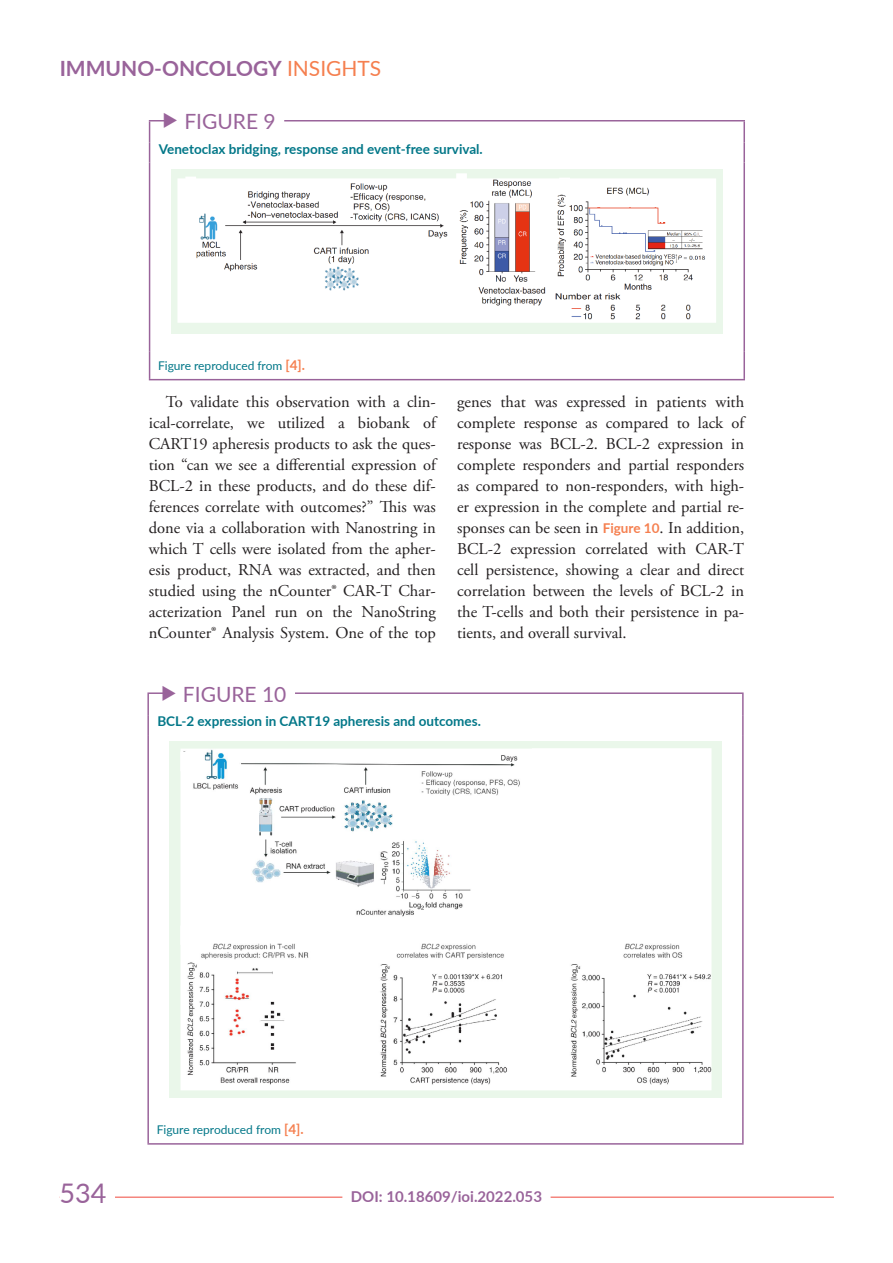
<style>
.page{position:relative;width:893px;height:1263px;background:#fff}
.page>*{position:absolute;margin:0;border:0;box-sizing:border-box;transform-origin:0 0}
.t1{font:27px "Lato";color:#99639a}
.t2{font:700 21px "Lato";color:#99639a}
.t3{font:21px "Lato";color:#99639a}
.body{font:16.5px/21px "Adobe Garamond Pro";color:#231f20;text-align:justify}
.t4{font:700 15px "Lato";color:#99639a}
.figuretitle{font:700 13.5px "Lato";color:#027788}
.figurefootnote{font:12px "Lato";color:#027788}
.s1{font-weight:400;color:#f57f4f}
.s2{font-weight:700;font-size:13.5px;color:#f57f4f}
.s3{font-family:"Lato";font-weight:700;font-size:13.5px;color:#f57f4f}
</style>
<div class="page">
<hr style="left:60px;top:1196px;width:774px;height:2px;background:#f05348">
<div style="left:60px;top:1191px;width:55px;height:12px;background:#fff"></div>
<div style="left:342px;top:1185px;width:209px;height:17px;background:#fff"></div>
<hr style="left:147px;top:692px;width:597px;height:2px;background:#99639a">
<hr style="left:147px;top:694px;width:2px;height:21px;background:#99639a">
<hr style="left:742px;top:694px;width:2px;height:21px;background:#99639a">
<hr style="left:147px;top:715px;width:2px;height:20px;background:#99639a">
<hr style="left:742px;top:715px;width:2px;height:20px;background:#99639a">
<hr style="left:147px;top:735px;width:2px;height:381px;background:#99639a">
<hr style="left:742px;top:735px;width:2px;height:381px;background:#99639a">
<hr style="left:147px;top:1116px;width:2px;height:27px;background:#99639a">
<hr style="left:742px;top:1116px;width:2px;height:27px;background:#99639a">
<hr style="left:147px;top:1143px;width:597px;height:1px;background:#99639a">
<div style="left:170px;top:681px;width:125px;height:26px;background:#fff"></div>
<img style="left:169px;top:742px;width:553px;height:355px">
<hr style="left:149px;top:120px;width:596px;height:1px;background:#99639a">
<hr style="left:743px;top:121px;width:2px;height:22px;background:#99639a">
<svg style="left:149px;top:121px;width:1px;height:42px"></svg>
<hr style="left:743px;top:143px;width:2px;height:20px;background:#99639a">
<hr style="left:149px;top:163px;width:1px;height:189px;background:#99639a">
<hr style="left:743px;top:163px;width:2px;height:189px;background:#99639a">
<svg style="left:149px;top:352px;width:1px;height:27px"></svg>
<hr style="left:743px;top:352px;width:2px;height:27px;background:#99639a">
<hr style="left:149px;top:379px;width:596px;height:1px;background:#99639a">
<div style="left:172px;top:109px;width:112px;height:25px;background:#fff"></div>
<img style="left:171px;top:169px;width:552px;height:164px">
<p class="t2" style="left:60px;top:53px;width:323px">IMMUNO-ONCOLOGY <span class="s1">INSIGHTS</span></p>
<p class="t3" style="left:184px;top:107px;width:93px">FIGURE 9</p>
<p class="figuretitle" style="left:159px;top:139px;width:326px">Venetoclax bridging, response and event-free survival.</p>
<p class="figurefootnote" style="left:158px;top:357px;width:148px">Figure reproduced from <span class="s2">[4].</span></p>
<p class="body" style="left:149px;top:392px;width:289px;text-indent:17px">To validate this observation with a clin&shy;ical-correlate, we utilized a biobank of CART19 apheresis products to ask the ques&shy;tion “can we see a differential expression of BCL-2 in these products, and do these dif&shy;ferences correlate with outcomes?” This was done via a collaboration with Nanostring in which T cells were isolated from the apher&shy;esis product, RNA was extracted, and then studied using the nCounter® CAR-T Char&shy;acterization Panel run on the NanoString nCounter® Analysis System. One of the top</p>
<p class="body" style="left:457px;top:392px;width:289px">genes that was expressed in patients with complete response as compared to lack of response was BCL-2. BCL-2 expression in complete responders and partial responders as compared to non-responders, with high&shy;er expression in the complete and partial re&shy;sponses can be seen in <span class="s3">Figure 10</span>. In addition, BCL-2 expression correlated with CAR-T cell persistence, showing a clear and direct correlation between the levels of BCL-2 in the T-cells and both their persistence in pa&shy;tients, and overall survival.</p>
<p class="t3" style="left:183px;top:679px;width:105px">FIGURE 10</p>
<p class="figuretitle" style="left:157px;top:711px;width:325px">BCL-2 expression in CART19 apheresis and outcomes.</p>
<p class="figurefootnote" style="left:157px;top:1121px;width:148px">Figure reproduced from <span class="s2">[4].</span></p>
<h1 class="t1" style="left:60px;top:1174px;width:48px">534</h1>
<p class="t4" style="left:351px;top:1185px;width:193px">DOI: 10.18609/ioi.2022.053</p>
</div>
